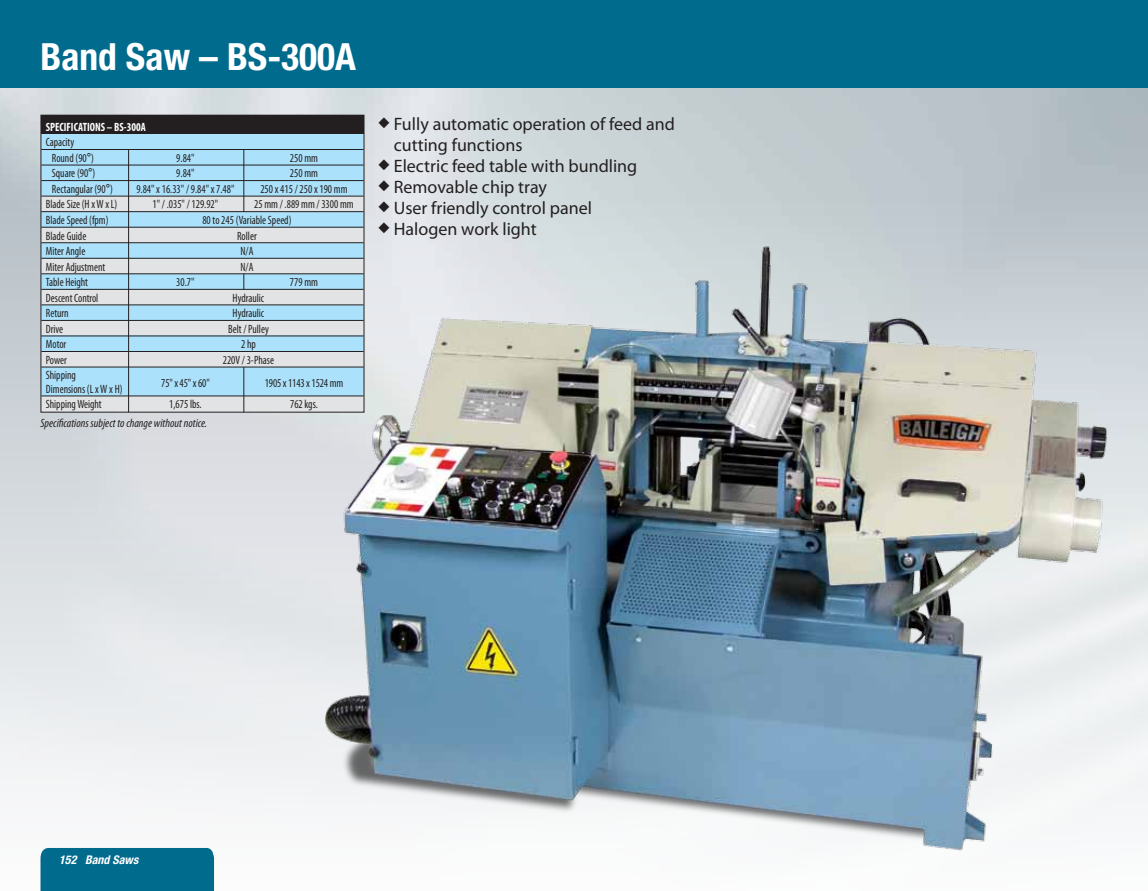
<style>
.page{position:relative;width:1148px;height:891px;background:#fff}
.page>*{position:absolute;margin:0;border:0;box-sizing:border-box;transform-origin:0 0}
.t1{font:700 condensed 37.5px "Helvetica Neue";color:#fff}
.t2{font:18px/21px "Myriad Pro";color:#231f20}
.t3{font:condensed 12px/15.6px "Myriad Pro";color:#231f20;scale:.91 1}
.t4{font:italic condensed 12px "Myriad Pro";color:#231f20}
.t5{font:700 condensed 12px "Myriad Pro";color:#fff;scale:.91 1}
.t6{font:italic 700 condensed 12px "Helvetica Neue";color:#fff}
.s1{font-family:"Futura"}
</style>
<div class="page">
<img style="left:0;top:87px;width:1148px;height:804px">
<div style="left:40px;top:848px;width:174px;height:43px;background:#006b8d"></div>
<img style="left:298px;top:225px;width:839px;height:639px">
<div style="left:0;top:0;width:1148px;height:87px;background:#006b8d"></div>
<div style="left:41px;top:133px;width:323px;height:279px;background:#e2e3e4"></div>
<div style="left:41px;top:133px;width:323px;height:63px;background:#abe1fa"></div>
<div style="left:41px;top:212px;width:323px;height:15px;background:#abe1fa"></div>
<div style="left:41px;top:243px;width:323px;height:16px;background:#abe1fa"></div>
<div style="left:41px;top:274px;width:323px;height:15px;background:#abe1fa"></div>
<div style="left:41px;top:305px;width:323px;height:16px;background:#abe1fa"></div>
<div style="left:41px;top:336px;width:323px;height:15px;background:#abe1fa"></div>
<div style="left:41px;top:367px;width:323px;height:29px;background:#abe1fa"></div>
<div style="left:41px;top:115px;width:323px;height:19px;background:#231f20"></div>
<hr style="left:128px;top:150px;width:1px;height:262px;background:#231f20">
<hr style="left:243px;top:149px;width:1px;height:63px;background:#231f20">
<hr style="left:243px;top:367px;width:1px;height:45px;background:#231f20">
<svg style="left:243px;top:274px;width:1px;height:15px"></svg>
<hr style="left:41px;top:149px;width:322px;height:1px;background:#231f20">
<hr style="left:41px;top:165px;width:322px;height:1px;background:#231f20">
<hr style="left:41px;top:180px;width:322px;height:1px;background:#231f20">
<hr style="left:41px;top:196px;width:322px;height:1px;background:#231f20">
<hr style="left:41px;top:211px;width:322px;height:1px;background:#231f20">
<hr style="left:41px;top:227px;width:322px;height:1px;background:#231f20">
<hr style="left:41px;top:242px;width:322px;height:1px;background:#231f20">
<hr style="left:41px;top:258px;width:322px;height:1px;background:#231f20">
<hr style="left:41px;top:273px;width:322px;height:1px;background:#231f20">
<hr style="left:41px;top:289px;width:322px;height:1px;background:#231f20">
<hr style="left:41px;top:305px;width:322px;height:1px;background:#231f20">
<hr style="left:41px;top:320px;width:322px;height:1px;background:#231f20">
<hr style="left:41px;top:336px;width:322px;height:1px;background:#231f20">
<hr style="left:41px;top:351px;width:322px;height:1px;background:#231f20">
<hr style="left:41px;top:367px;width:322px;height:1px;background:#231f20">
<hr style="left:41px;top:396px;width:322px;height:1px;background:#231f20">
<div style="left:40px;top:115px;width:324px;height:298px;border:1px solid #231f20"></div>
<h1 class="t1" style="left:40px;top:34px;width:317px">Band Saw – BS-300A</h1>
<p class="t5" style="left:46px;top:119px;width:111px">SPECIFICATIONS – BS-300A</p>
<p class="t3" style="left:52px;top:134px;width:48px;text-indent:-6px">Capacity<br>Round (90<span class="s1">°</span>)</p>
<p class="t3" style="left:176px;top:150px;width:22px">9.84"</p>
<p class="t3" style="left:290px;top:150px;width:32px">250 mm</p>
<p class="t3" style="left:52px;top:165px;width:49px">Square (90<span class="s1">°</span>)</p>
<p class="t3" style="left:176px;top:165px;width:22px">9.84"</p>
<p class="t3" style="left:290px;top:165px;width:32px">250 mm</p>
<p class="t3" style="left:52px;top:181px;width:69px">Rectangular (90<span class="s1">°</span>)</p>
<p class="t3" style="left:136px;top:181px;width:109px">9.84" x 16.33" / 9.84" x 7.48"</p>
<p class="t3" style="left:260px;top:181px;width:97px">250 x 415 / 250 x 190 mm</p>
<p class="t3" style="left:46px;top:197px;width:80px">Blade Size (H x W x L)</p>
<p class="t3" style="left:153px;top:197px;width:74px">1" / .035" / 129.92"</p>
<p class="t3" style="left:254px;top:197px;width:111px">25 mm / .889 mm / 3300 mm</p>
<p class="t3" style="left:46px;top:212px;width:70px">Blade Speed (fpm)</p>
<p class="t3" style="left:202px;top:212px;width:99px">80 to 245 (Variable Speed)</p>
<p class="t3" style="left:46px;top:228px;width:46px">Blade Guide</p>
<p class="t3" style="left:237px;top:228px;width:23px">Roller</p>
<p class="t3" style="left:46px;top:243px;width:45px">Miter Angle</p>
<p class="t3" style="left:240px;top:243px;width:16px">N/A</p>
<p class="t3" style="left:46px;top:259px;width:67px">Miter Adjustment</p>
<p class="t3" style="left:240px;top:259px;width:16px">N/A</p>
<p class="t3" style="left:46px;top:274px;width:48px">Table Height</p>
<p class="t3" style="left:176px;top:274px;width:22px">30.7"</p>
<p class="t3" style="left:290px;top:274px;width:32px">779 mm</p>
<p class="t3" style="left:46px;top:290px;width:59px">Descent Control</p>
<p class="t3" style="left:233px;top:290px;width:36px">Hydraulic</p>
<p class="t3" style="left:46px;top:305px;width:27px">Return</p>
<p class="t3" style="left:233px;top:305px;width:36px">Hydraulic</p>
<p class="t3" style="left:46px;top:321px;width:21px">Drive</p>
<p class="t3" style="left:228px;top:321px;width:46px">Belt / Pulley</p>
<p class="t3" style="left:46px;top:336px;width:24px">Motor</p>
<p class="t3" style="left:241px;top:336px;width:18px">2 hp</p>
<p class="t3" style="left:46px;top:352px;width:25px">Power</p>
<p class="t3" style="left:223px;top:352px;width:58px">220V / 3-Phase</p>
<p class="t3" style="left:46px;top:369px;width:86px;line-height:13.4px">Shipping<br>Dimensions (L x W x H)</p>
<p class="t3" style="left:161px;top:375px;width:55px">75" x 45" x 60"</p>
<p class="t3" style="left:265px;top:375px;width:88px">1905 x 1143 x 1524 mm</p>
<p class="t3" style="left:46px;top:396px;width:63px">Shipping Weight</p>
<p class="t3" style="left:169px;top:396px;width:37px">1,675 lbs.</p>
<p class="t3" style="left:290px;top:396px;width:32px">762 kgs.</p>
<p class="t4" style="left:40px;top:415px;width:168px">Specifications subject to change without notice.</p>
<h2 class="t2" style="left:394px;top:113px;width:283px;text-indent:-16px">◆ Fully automatic operation of feed and cutting functions</h2>
<h2 class="t2" style="left:378px;top:155px;width:261px">◆ Electric feed table with bundling</h2>
<h2 class="t2" style="left:378px;top:176px;width:170px">◆ Removable chip tray</h2>
<h2 class="t2" style="left:378px;top:197px;width:215px">◆ User friendly control panel</h2>
<h2 class="t2" style="left:378px;top:218px;width:160px">◆ Halogen work light</h2>
<p class="t6" style="left:59px;top:852px;width:81px">152 Band Saws</p>
</div>
